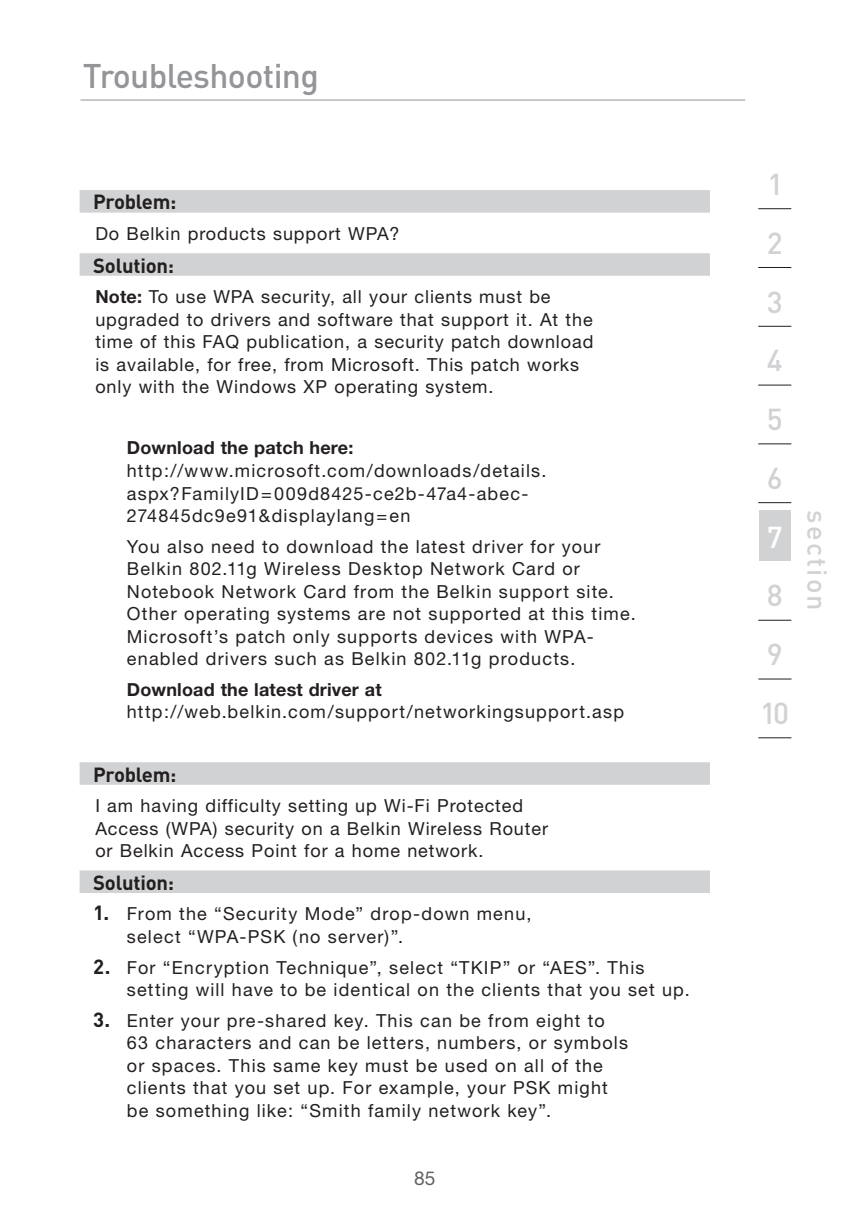
<style>
.page{position:relative;width:851px;height:1216px;background:#fff}
.page>*{position:absolute;margin:0;border:0;box-sizing:border-box;transform-origin:0 0}
.t1{font:500 33.75px "DIN";letter-spacing:-.02em;color:#939598}
.t2{font:500 29.93px/58.7px "DIN";color:#d1d2d4;text-align:justify}
.t3{font:500 29.93px "DIN";color:#fff}
.t4{font:500 27px "DIN";letter-spacing:.08em;color:#d1d2d4}
.t5{font:700 20.25px "DIN";letter-spacing:-.01em;color:#231f20}
.t6{font:19.12px "Helvetica Neue";color:#636366}
.t7{font:18px/22.5px "Helvetica Neue";letter-spacing:.06em;color:#231f20}
.t8{font:700 18px "Helvetica Neue";letter-spacing:.01em;color:#231f20}
.s1{font-weight:700}
.s2{font-family:"DIN";font-weight:700;font-size:20.25px}
</style>
<div class="page">
<div style="left:759px;top:510px;width:31px;height:51px;background:#d1d2d4"></div>
<hr style="left:758px;top:678px;width:33px;height:1px;background:#231f20">
<hr style="left:758px;top:619px;width:33px;height:1px;background:#231f20">
<hr style="left:758px;top:502px;width:33px;height:1px;background:#231f20">
<hr style="left:758px;top:443px;width:33px;height:1px;background:#231f20">
<hr style="left:758px;top:384px;width:33px;height:1px;background:#231f20">
<hr style="left:758px;top:326px;width:33px;height:1px;background:#231f20">
<hr style="left:758px;top:267px;width:33px;height:1px;background:#231f20">
<hr style="left:758px;top:208px;width:33px;height:1px;background:#231f20">
<hr style="left:758px;top:737px;width:33px;height:1px;background:#231f20">
<hr style="left:80px;top:100px;width:665px;height:1px;background:#939598">
<div style="left:80px;top:190px;width:630px;height:22px;background:#d1d2d4"></div>
<div style="left:80px;top:253px;width:630px;height:23px;background:#d1d2d4"></div>
<div style="left:80px;top:762px;width:630px;height:22px;background:#d1d2d4"></div>
<div style="left:80px;top:870px;width:630px;height:22px;background:#d1d2d4"></div>
<h1 class="t1" style="left:83px;top:54px;width:238px">Troubleshooting</h1>
<p class="t5" style="left:93px;top:189px;width:85px">Problem:</p>
<p class="t7" style="left:95px;top:222px;width:306px">Do Belkin products support WPA?</p>
<p class="t5" style="left:93px;top:252px;width:83px">Solution:</p>
<p class="t7" style="left:95px;top:285px;width:499px"><span class="s1">Note:</span> To use WPA security, all your clients must be upgraded to drivers and software that support it. At the time of this FAQ publication, a security patch download is available, for free, from Microsoft. This patch works only with the Windows XP operating system.</p>
<p class="t8" style="left:127px;top:437px;width:228px">Download the patch here:</p>
<p class="t7" style="left:127px;top:459px;width:421px">http://www.microsoft.com/downloads/details. aspx?FamilyID=009d8425-ce2b-47a4-abec-<br>274845dc9e91&amp;displaylang=en</p>
<p class="t7" style="left:127px;top:534px;width:510px">You also need to download the latest driver for your Belkin 802.11g Wireless Desktop Network Card or Notebook Network Card from the Belkin support site.<br>Other operating systems are not supported at this time.<br>Microsoft’s patch only supports devices with WPA&shy;enabled drivers such as Belkin 802.11g products.</p>
<p class="t8" style="left:127px;top:678px;width:256px">Download the latest driver at</p>
<p class="t7" style="left:127px;top:700px;width:498px">http://web.belkin.com/support/networkingsupport.asp</p>
<p class="t5" style="left:93px;top:760px;width:85px">Problem:</p>
<p class="t7" style="left:95px;top:794px;width:454px">I am having difficulty setting up Wi-Fi Protected<br>Access (WPA) security on a Belkin Wireless Router or Belkin Access Point for a home network.</p>
<p class="t5" style="left:93px;top:868px;width:83px">Solution:</p>
<p class="t7" style="left:127px;top:902px;width:406px;text-indent:-34px"><span class="s2">1.</span> From the “Security Mode” drop-down menu, select “WPA-PSK (no server)”.</p>
<p class="t7" style="left:127px;top:955px;width:564px;text-indent:-34px"><span class="s2">2.</span> For “Encryption Technique”, select “TKIP” or “AES”. This setting will have to be identical on the clients that you set up.</p>
<p class="t7" style="left:127px;top:1008px;width:502px;text-indent:-34px"><span class="s2">3.</span> Enter your pre-shared key. This can be from eight to 63 characters and can be letters, numbers, or symbols or spaces. This same key must be used on all of the clients that you set up. For example, your PSK might be something like: “Smith family network key”.</p>
<p class="t6" style="left:414px;top:1166px;width:23px">85</p>
<h2 class="t2" style="left:767px;top:154px;width:17px">1</h2>
<h2 class="t2" style="left:766px;top:212px;width:17px">2</h2>
<h2 class="t2" style="left:766px;top:271px;width:17px">3<br>4<br>5<br>6</h2>
<h2 class="t3" style="left:766px;top:517px;width:17px">7</h2>
<h2 class="t2" style="left:760px;top:565px;width:30px;text-align:left">8<br>9<br>10</h2>
<h3 class="t4" style="left:834px;top:510px;width:102px;rotate:90deg">section</h3>
</div>
